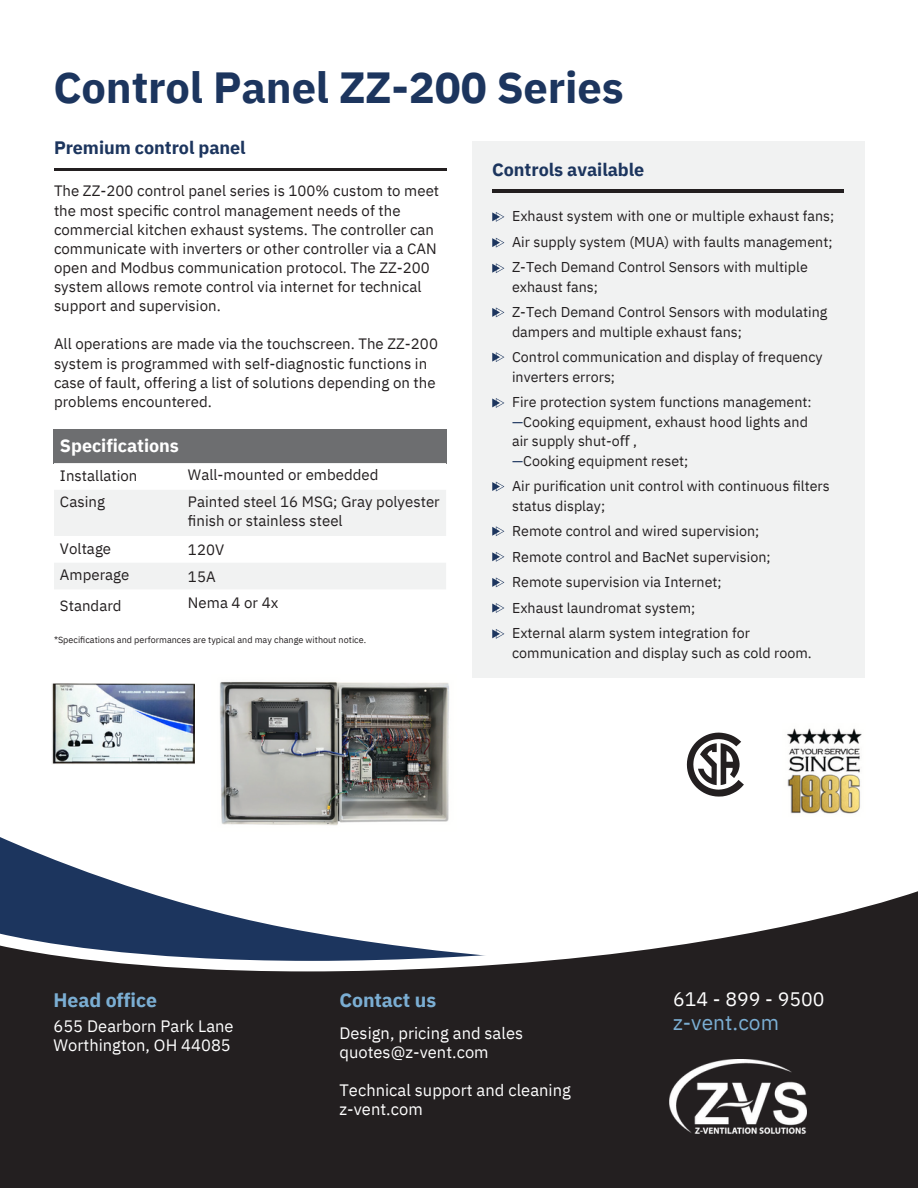
<style>
.page{position:relative;width:918px;height:1188px;background:#fff}
.page>*{position:absolute;margin:0;border:0;box-sizing:border-box;transform-origin:0 0}
.t1{font:700 43.5px "IBM Plex Sans";letter-spacing:-.005em;color:#1c355e}
.t2{font:21px "IBM Plex Sans";color:#7baed3}
.t3{font:700 19.5px "IBM Plex Sans";letter-spacing:-.005em;color:#7baed3}
.t4{font:19.5px "IBM Plex Sans";color:#fff}
.t5{font:700 18px "IBM Plex Sans";letter-spacing:-.005em;color:#1c355e}
.t6{font:700 18px "IBM Plex Sans";letter-spacing:-.005em;color:#fff}
.t7{font:16.5px/19.2px "IBM Plex Sans";color:#fff}
.t8{font:15px/19.2px "IBM Plex Sans";color:#231f20}
.t9{font:14.25px/19.5px "IBM Plex Sans";color:#231f20}
.t10{font:9px "IBM Plex Sans";color:#231f20}
.s1{color:#1c355e}
.s2{font-family:"Noto Sans"}
</style>
<div class="page">
<hr style="left:54px;top:168px;width:392px;height:3px;background:#231f20">
<div style="left:54px;top:429px;width:392px;height:34px;background:#6d6e70"></div>
<svg style="left:54px;top:463px;width:392px;height:1px"></svg>
<svg style="left:54px;top:490px;width:392px;height:99px"></svg>
<div style="left:472px;top:142px;width:392px;height:536px;background:#f1f2f2"></div>
<hr style="left:492px;top:189px;width:352px;height:3px;background:#231f20">
<img style="left:219px;top:681px;width:230px;height:143px">
<img style="left:52px;top:684px;width:142px;height:80px">
<svg style="left:0;top:837px;width:104px;height:41px"></svg>
<svg style="left:0;top:878px;width:143px;height:13px;fill:#1c355e"></svg>
<svg style="left:0;top:891px;width:918px;height:297px;fill:#231f20"></svg>
<img style="left:787px;top:728px;width:75px;height:86px">
<svg style="left:687px;top:733px;width:57px;height:64px"></svg>
<img style="left:670px;top:1059px;width:136px;height:74px">
<svg style="left:492px;top:212px;width:12px;height:10px"></svg>
<svg style="left:492px;top:238px;width:12px;height:10px"></svg>
<svg style="left:492px;top:263px;width:12px;height:10px"></svg>
<svg style="left:492px;top:307px;width:12px;height:10px"></svg>
<svg style="left:492px;top:352px;width:12px;height:10px"></svg>
<svg style="left:492px;top:398px;width:12px;height:10px"></svg>
<svg style="left:492px;top:482px;width:12px;height:9px"></svg>
<svg style="left:492px;top:526px;width:12px;height:10px"></svg>
<svg style="left:492px;top:552px;width:12px;height:10px"></svg>
<svg style="left:492px;top:577px;width:12px;height:10px"></svg>
<svg style="left:492px;top:603px;width:12px;height:10px"></svg>
<svg style="left:492px;top:629px;width:12px;height:10px"></svg>
<p class="t1" style="left:53px;top:59px;width:572px">Control Panel ZZ-200 Series</p>
<p class="t5" style="left:54px;top:135px;width:193px">Premium control panel</p>
<p class="t8" style="left:54px;top:181px;width:387px">The ZZ-200 control panel series is 100% custom to meet the most specific control management needs of the commercial kitchen exhaust systems. The controller can communicate with inverters or other controller via a CAN open and Modbus communication protocol. The ZZ-200 system allows remote control via internet for technical support and supervision.</p>
<p class="t8" style="left:54px;top:334px;width:386px">All operations are made via the touchscreen. The ZZ-200</p>
<p class="t8" style="left:54px;top:353px;width:375px">system is programmed with self-diagnostic functions in</p>
<p class="t8" style="left:54px;top:372px;width:383px">case of fault, offering a list of solutions depending on the</p>
<p class="t8" style="left:54px;top:392px;width:159px">problems encountered.</p>
<p class="t6" style="left:60px;top:434px;width:120px">Specifications</p>
<p class="t8" style="left:60px;top:463px;width:79px;line-height:25.8px">Installation<br>Casing</p>
<p class="t8" style="left:188px;top:465px;width:192px">Wall-mounted or embedded</p>
<p class="t8" style="left:188px;top:492px;width:253px">Painted steel 16 MSG; Gray polyester</p>
<p class="t8" style="left:188px;top:511px;width:156px">finish or stainless steel</p>
<p class="t8" style="left:188px;top:540px;width:38px">120V</p>
<p class="t8" style="left:188px;top:566px;width:29px">15A</p>
<p class="t8" style="left:188px;top:593px;width:92px">Nema 4 or 4x</p>
<p class="t8" style="left:60px;top:535px;width:71px;line-height:25.8px">Voltage<br>Amperage</p>
<p class="t8" style="left:60px;top:596px;width:63px">Standard</p>
<p class="t10" style="left:54px;top:634px;width:314px">*Specifications and performances are typical and may change without notice.</p>
<p class="t5" style="left:492px;top:157px;width:153px">Controls available</p>
<p class="t9" style="left:512px;top:206px;width:324px">Exhaust system with one or multiple exhaust fans;</p>
<p class="t9" style="left:512px;top:231px;width:322px">Air supply system (MUA) with faults management;</p>
<p class="t9" style="left:512px;top:257px;width:297px">Z-Tech Demand Control Sensors with multiple exhaust fans;</p>
<p class="t9" style="left:512px;top:302px;width:317px">Z-Tech Demand Control Sensors with modulating dampers and multiple exhaust fans;</p>
<p class="t9" style="left:512px;top:347px;width:312px">Control communication and display of frequency</p>
<p class="t9" style="left:512px;top:366px;width:105px">inverters errors;</p>
<p class="t9" style="left:512px;top:392px;width:301px">Fire protection system functions management:</p>
<p class="t9" style="left:512px;top:411px;width:297px"><span class="s1">—</span>Cooking equipment, exhaust hood lights and</p>
<p class="t9" style="left:512px;top:431px;width:127px">air supply shut-o<span class="s2">ff</span> ,</p>
<p class="t9" style="left:512px;top:450px;width:178px"><span class="s1">—</span>Cooking equipment reset;</p>
<p class="t9" style="left:512px;top:476px;width:319px">Air purification unit control with continuous filters status display;</p>
<p class="t9" style="left:512px;top:521px;width:249px">Remote control and wired supervision;</p>
<p class="t9" style="left:512px;top:546px;width:260px">Remote control and BacNet supervision;</p>
<p class="t9" style="left:512px;top:572px;width:211px">Remote supervision via Internet;</p>
<p class="t9" style="left:512px;top:597px;width:185px">Exhaust laundromat system;</p>
<p class="t9" style="left:512px;top:623px;width:239px">External alarm system integration for</p>
<p class="t9" style="left:512px;top:642px;width:301px">communication and display such as cold room.</p>
<p class="t3" style="left:53px;top:987px;width:105px">Head office</p>
<p class="t3" style="left:339px;top:987px;width:98px">Contact us</p>
<p class="t7" style="left:53px;top:1016px;width:182px">655 Dearborn Park Lane</p>
<p class="t7" style="left:53px;top:1035px;width:179px">Worthington, OH 44085</p>
<p class="t7" style="left:339px;top:1023px;width:185px">Design, pricing and sales quotes@z-vent.com</p>
<p class="t7" style="left:339px;top:1080px;width:233px">Technical support and cleaning</p>
<p class="t7" style="left:339px;top:1099px;width:85px">z-vent.com</p>
<p class="t4" style="left:673px;top:986px;width:153px">614 - 899 - 9500</p>
<p class="t2" style="left:673px;top:1008px;width:107px">z-vent.com</p>
</div>
